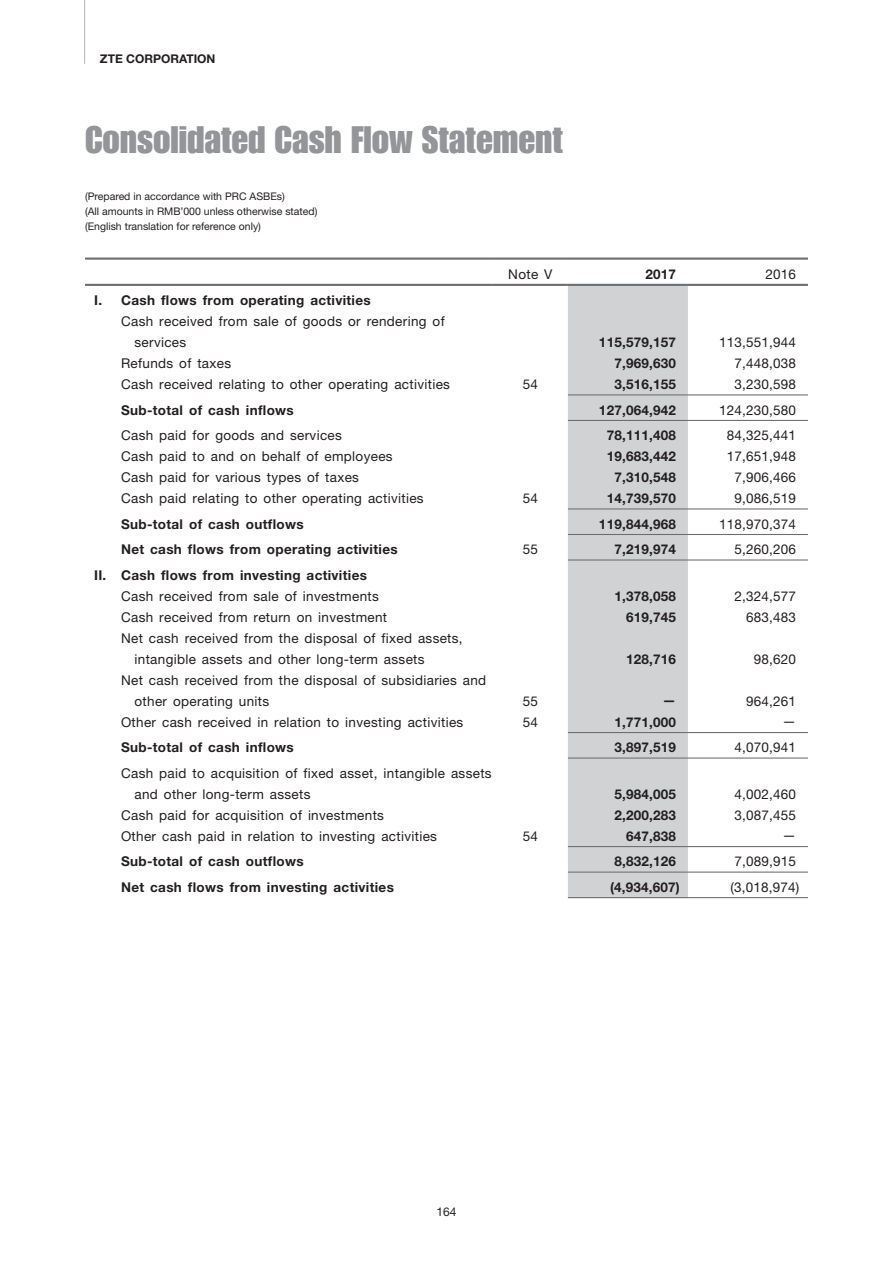
<style>
.page{position:relative;width:893px;height:1263px;background:#fff}
.page>*{position:absolute;margin:0;border:0;box-sizing:border-box;transform-origin:0 0}
.t1{font:37.5px "Impact LT Std";color:#939598}
._15_Table_Stub{font:13.5px/21px "Helvetica Neue LT Std";letter-spacing:.025em;color:#231f20}
._15_Table_Stub-2{font:700 13.5px "Helvetica Neue LT Std";letter-spacing:.025em;color:#231f20}
._01_Body_Text{font:700 13.5px "Helvetica Neue LT Std";letter-spacing:.015em;color:#231f20}
._01_Body_Text-2{font:13.5px "Helvetica Neue LT Std";letter-spacing:.015em;color:#231f20}
.t2{font:700 12px "Helvetica Neue LT Std";color:#231f20}
.t3{font:12px "Helvetica Neue LT Std";color:#231f20}
.t4{font:10.5px/15px "Helvetica Neue LT Std";color:#231f20}
</style>
<div class="page">
<hr style="left:84px;top:0;width:1px;height:64px;background:#b2b3b7">
<div style="left:568px;top:286px;width:120px;height:611px;background:#d1d2d4"></div>
<hr style="left:85px;top:258px;width:408px;height:2px;background:#6c6d70">
<hr style="left:493px;top:258px;width:75px;height:2px;background:#6c6d70">
<hr style="left:568px;top:258px;width:240px;height:2px;background:#6c6d70">
<hr style="left:85px;top:284px;width:408px;height:2px;background:#6c6d70">
<hr style="left:493px;top:284px;width:75px;height:2px;background:#6c6d70">
<hr style="left:568px;top:284px;width:120px;height:2px;background:#6c6d70">
<hr style="left:688px;top:284px;width:120px;height:2px;background:#6c6d70">
<hr style="left:568px;top:394px;width:120px;height:1px;background:#6c6d70">
<hr style="left:688px;top:394px;width:120px;height:1px;background:#6c6d70">
<hr style="left:568px;top:420px;width:120px;height:1px;background:#6c6d70">
<hr style="left:688px;top:420px;width:120px;height:1px;background:#6c6d70">
<hr style="left:568px;top:508px;width:120px;height:1px;background:#6c6d70">
<hr style="left:688px;top:508px;width:120px;height:1px;background:#6c6d70">
<hr style="left:568px;top:534px;width:120px;height:1px;background:#6c6d70">
<hr style="left:688px;top:534px;width:120px;height:1px;background:#6c6d70">
<hr style="left:568px;top:559px;width:120px;height:1px;background:#6c6d70">
<hr style="left:688px;top:559px;width:120px;height:1px;background:#6c6d70">
<hr style="left:568px;top:732px;width:120px;height:1px;background:#6c6d70">
<hr style="left:688px;top:732px;width:120px;height:1px;background:#6c6d70">
<hr style="left:568px;top:757px;width:120px;height:2px;background:#6c6d70">
<hr style="left:688px;top:757px;width:120px;height:2px;background:#6c6d70">
<hr style="left:568px;top:846px;width:120px;height:1px;background:#6c6d70">
<hr style="left:688px;top:846px;width:120px;height:1px;background:#6c6d70">
<hr style="left:568px;top:871px;width:120px;height:2px;background:#6c6d70">
<hr style="left:688px;top:871px;width:120px;height:2px;background:#6c6d70">
<hr style="left:568px;top:897px;width:120px;height:1px;background:#6c6d70">
<hr style="left:688px;top:897px;width:120px;height:1px;background:#6c6d70">
<p class="t2" style="left:100px;top:51px;width:117px">ZTE CORPORATION</p>
<h1 class="t1" style="left:85px;top:118px;width:479px">Consolidated Cash Flow Statement</h1>
<p class="t4" style="left:85px;top:189px;width:234px">(Prepared in accordance with PRC ASBEs)<br>(All amounts in RMB’000 unless otherwise stated) (English translation for reference only)</p>
<p class="_15_Table_Stub-2" style="left:94px;top:292px;width:278px">I. Cash flows from operating activities</p>
<p class="_15_Table_Stub" style="left:135px;top:311px;width:312px;text-indent:-14px">Cash received from sale of goods or rendering of services</p>
<p class="_01_Body_Text-2" style="left:508px;top:266px;width:46px">Note V</p>
<p class="_01_Body_Text" style="left:645px;top:266px;width:32px">2017</p>
<p class="_01_Body_Text-2" style="left:765px;top:266px;width:32px">2016</p>
<p class="_01_Body_Text" style="left:599px;top:334px;width:78px">115,579,157</p>
<p class="_01_Body_Text-2" style="left:719px;top:334px;width:78px">113,551,944</p>
<p class="_15_Table_Stub" style="left:121px;top:353px;width:112px">Refunds of taxes</p>
<p class="_01_Body_Text" style="left:614px;top:355px;width:63px">7,969,630</p>
<p class="_01_Body_Text-2" style="left:734px;top:355px;width:63px">7,448,038</p>
<p class="_15_Table_Stub" style="left:121px;top:374px;width:330px">Cash received relating to other operating activities</p>
<p class="_15_Table_Stub" style="left:523px;top:374px;width:17px">54</p>
<p class="_01_Body_Text" style="left:614px;top:376px;width:63px">3,516,155</p>
<p class="_01_Body_Text-2" style="left:734px;top:376px;width:63px">3,230,598</p>
<p class="_15_Table_Stub-2" style="left:121px;top:402px;width:174px">Sub-total of cash inflows</p>
<p class="_01_Body_Text" style="left:599px;top:402px;width:78px">127,064,942</p>
<p class="_01_Body_Text-2" style="left:719px;top:402px;width:78px">124,230,580</p>
<p class="_15_Table_Stub" style="left:121px;top:425px;width:222px">Cash paid for goods and services</p>
<p class="_01_Body_Text" style="left:607px;top:427px;width:71px">78,111,408</p>
<p class="_01_Body_Text-2" style="left:727px;top:427px;width:71px">84,325,441</p>
<p class="_15_Table_Stub" style="left:121px;top:446px;width:273px">Cash paid to and on behalf of employees</p>
<p class="_01_Body_Text" style="left:607px;top:448px;width:71px">19,683,442</p>
<p class="_01_Body_Text-2" style="left:727px;top:448px;width:71px">17,651,948</p>
<p class="_15_Table_Stub" style="left:121px;top:467px;width:239px">Cash paid for various types of taxes</p>
<p class="_01_Body_Text" style="left:614px;top:469px;width:63px">7,310,548</p>
<p class="_01_Body_Text-2" style="left:734px;top:469px;width:63px">7,906,466</p>
<p class="_15_Table_Stub" style="left:121px;top:488px;width:304px">Cash paid relating to other operating activities</p>
<p class="_15_Table_Stub" style="left:523px;top:488px;width:17px">54</p>
<p class="_01_Body_Text" style="left:607px;top:490px;width:71px">14,739,570</p>
<p class="_01_Body_Text-2" style="left:734px;top:490px;width:63px">9,086,519</p>
<p class="_15_Table_Stub-2" style="left:121px;top:516px;width:184px">Sub-total of cash outflows</p>
<p class="_01_Body_Text" style="left:599px;top:516px;width:78px">119,844,968</p>
<p class="_01_Body_Text-2" style="left:719px;top:516px;width:78px">118,970,374</p>
<p class="_15_Table_Stub-2" style="left:121px;top:541px;width:278px">Net cash flows from operating activities</p>
<p class="_15_Table_Stub" style="left:523px;top:539px;width:17px">55</p>
<p class="_01_Body_Text" style="left:614px;top:541px;width:63px">7,219,974</p>
<p class="_01_Body_Text-2" style="left:734px;top:541px;width:63px">5,260,206</p>
<p class="_15_Table_Stub-2" style="left:94px;top:567px;width:274px">II. Cash flows from investing activities</p>
<p class="_15_Table_Stub" style="left:121px;top:585px;width:259px">Cash received from sale of investments</p>
<p class="_01_Body_Text" style="left:614px;top:588px;width:63px">1,378,058</p>
<p class="_01_Body_Text-2" style="left:734px;top:588px;width:63px">2,324,577</p>
<p class="_15_Table_Stub" style="left:121px;top:606px;width:268px">Cash received from return on investment</p>
<p class="_01_Body_Text" style="left:626px;top:609px;width:51px">619,745</p>
<p class="_01_Body_Text-2" style="left:746px;top:609px;width:51px">683,483</p>
<p class="_15_Table_Stub" style="left:135px;top:627px;width:330px;text-indent:-14px">Net cash received from the disposal of fixed assets, intangible assets and other long-term assets</p>
<p class="_01_Body_Text" style="left:626px;top:651px;width:51px">128,716</p>
<p class="_01_Body_Text-2" style="left:754px;top:651px;width:44px">98,620</p>
<p class="_15_Table_Stub" style="left:135px;top:669px;width:353px;text-indent:-14px">Net cash received from the disposal of subsidiaries and other operating units</p>
<p class="_15_Table_Stub" style="left:523px;top:690px;width:17px">55</p>
<p class="_01_Body_Text" style="left:662px;top:691px;width:15px">—</p>
<p class="_01_Body_Text-2" style="left:746px;top:693px;width:51px">964,261</p>
<p class="_15_Table_Stub" style="left:121px;top:711px;width:344px">Other cash received in relation to investing activities</p>
<p class="_15_Table_Stub" style="left:523px;top:711px;width:17px">54</p>
<p class="_01_Body_Text" style="left:614px;top:714px;width:63px">1,771,000</p>
<p class="_01_Body_Text-2" style="left:782px;top:713px;width:15px">—</p>
<p class="_15_Table_Stub-2" style="left:121px;top:739px;width:174px">Sub-total of cash inflows</p>
<p class="_01_Body_Text" style="left:614px;top:739px;width:63px">3,897,519</p>
<p class="_01_Body_Text-2" style="left:734px;top:739px;width:63px">4,070,941</p>
<p class="_15_Table_Stub" style="left:135px;top:762px;width:359px;text-indent:-14px">Cash paid to acquisition of fixed asset, intangible assets and other long-term assets</p>
<p class="_01_Body_Text" style="left:614px;top:786px;width:63px">5,984,005</p>
<p class="_01_Body_Text-2" style="left:734px;top:786px;width:63px">4,002,460</p>
<p class="_15_Table_Stub" style="left:121px;top:804px;width:264px">Cash paid for acquisition of investments</p>
<p class="_01_Body_Text" style="left:614px;top:807px;width:63px">2,200,283</p>
<p class="_01_Body_Text-2" style="left:734px;top:807px;width:63px">3,087,455</p>
<p class="_15_Table_Stub" style="left:121px;top:825px;width:317px">Other cash paid in relation to investing activities</p>
<p class="_15_Table_Stub" style="left:523px;top:825px;width:17px">54</p>
<p class="_01_Body_Text" style="left:626px;top:828px;width:51px">647,838</p>
<p class="_01_Body_Text-2" style="left:782px;top:827px;width:15px">—</p>
<p class="_15_Table_Stub-2" style="left:121px;top:853px;width:184px">Sub-total of cash outflows</p>
<p class="_01_Body_Text" style="left:614px;top:853px;width:63px">8,832,126</p>
<p class="_01_Body_Text-2" style="left:734px;top:853px;width:63px">7,089,915</p>
<p class="_15_Table_Stub-2" style="left:121px;top:879px;width:274px">Net cash flows from investing activities</p>
<p class="_01_Body_Text" style="left:610px;top:879px;width:71px">(4,934,607)</p>
<p class="_01_Body_Text-2" style="left:730px;top:879px;width:70px">(3,018,974)</p>
<p class="t3" style="left:436px;top:1205px;width:22px">164</p>
</div>
